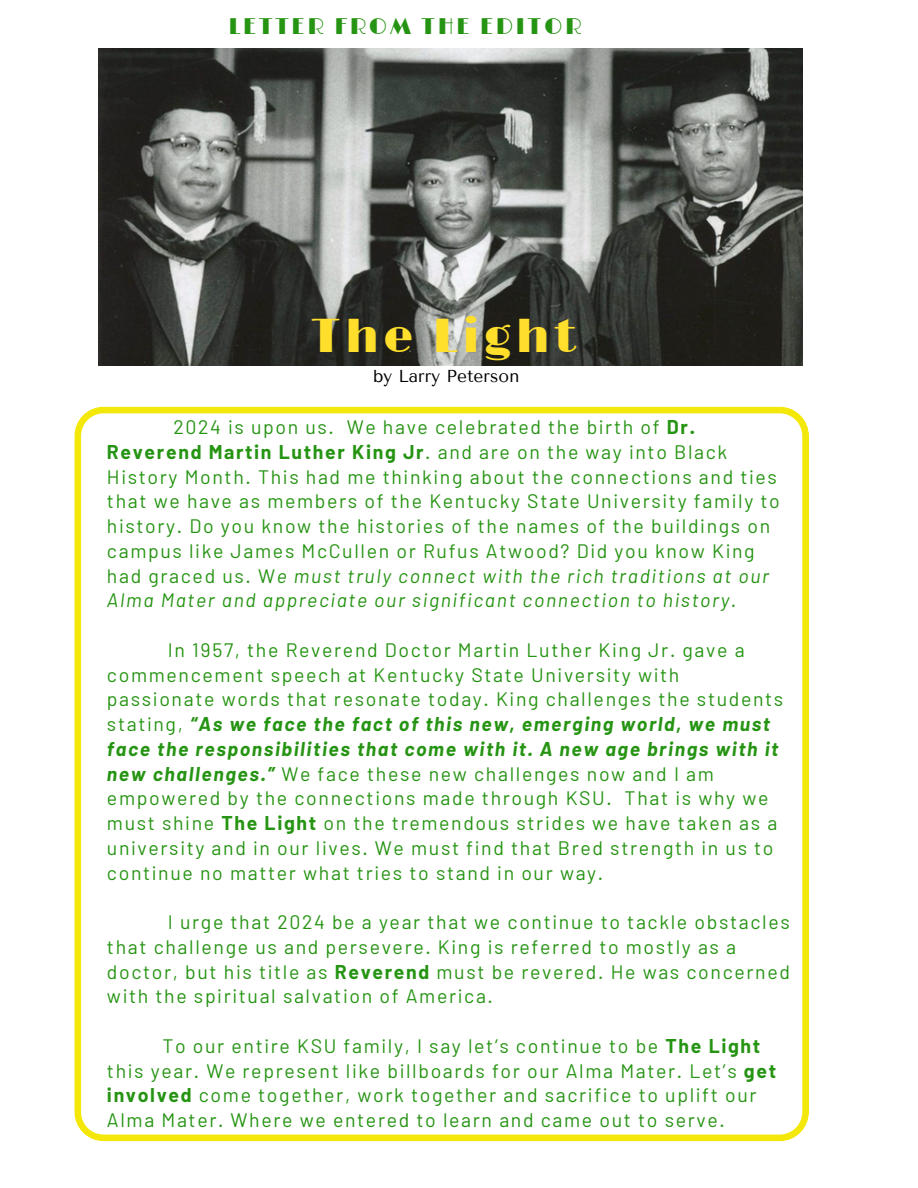
<style>
.page{position:relative;width:918px;height:1188px;background:#fff}
.page>*{position:absolute;margin:0;border:0;box-sizing:border-box;transform-origin:0 0}
.t1{font:47.25px "Limelight";letter-spacing:.09em;color:#ffdf2b}
.t2{font:22.5px "Limelight";letter-spacing:.12em;color:#269413}
.t3{font:19.5px/24.8px "Barlow";letter-spacing:.085em;color:#269413}
.t4{font:17.25px "Tenor Sans";letter-spacing:.005em;color:#000}
.s1{color:#fff}
.s2{font-weight:700}
.s3{font-style:italic}
.s4{font-weight:700;font-style:italic}
</style>
<div class="page">
<img style="left:98px;top:49px;width:705px;height:317px">
<svg style="left:74px;top:407px;width:735px;height:734px"></svg>
<h2 class="t2" style="left:228px;top:13px;width:428px">LETTER FROM THE EDITOR <span class="s1">TEXT</span></h2>
<p class="t1" style="left:312px;top:309px;width:266px">The Light</p>
<h2 class="t4" style="left:373px;top:366px;width:148px">by Larry Peterson</h2>
<h1 class="t3" style="left:107px;top:414px;width:674px;text-indent:66px">2024 is upon us. We have celebrated the birth of <span class="s2">Dr.<br>Reverend Martin Luther King Jr</span>. and are on the way into Black History Month. This had me thinking about the connections and ties that we have as members of the Kentucky State University family to history. Do you know the histories of the names of the buildings on campus like James McCullen or Rufus Atwood? Did you know King had graced us. W<span class="s3">e must truly connect with the rich traditions at our Alma Mater and appreciate our significant connection to history.</span></h1>
<p class="t3" style="left:107px;top:637px;width:678px;text-indent:61px">In 1957, the Reverend Doctor Martin Luther King Jr. gave a commencement speech at Kentucky State University with passionate words that resonate today. King challenges the students stating, <span class="s4">“As we face the fact of this new, emerging world, we must face the responsibilities that come with it. A new age brings with it new challenges.”</span> We face these new challenges now and I am empowered by the connections made through KSU. That is why we must shine <span class="s2">The Light</span> on the tremendous strides we have taken as a university and in our lives. We must find that Bred strength in us to continue no matter what tries to stand in our way.</p>
<p class="t3" style="left:107px;top:909px;width:685px;text-indent:61px">I urge that 2024 be a year that we continue to tackle obstacles that challenge us and persevere. King is referred to mostly as a doctor, but his title as <span class="s2">Reverend</span> must be revered. He was concerned with the spiritual salvation of America.</p>
<p class="t3" style="left:107px;top:1033px;width:671px;text-indent:55px">To our entire KSU family, I say let’s continue to be <span class="s2">The Light </span>this year. We represent like billboards for our Alma Mater. Let’s <span class="s2">get involved</span> come together, work together and sacrifice to uplift our Alma Mater. Where we entered to learn and came out to serve.</p>
</div>
